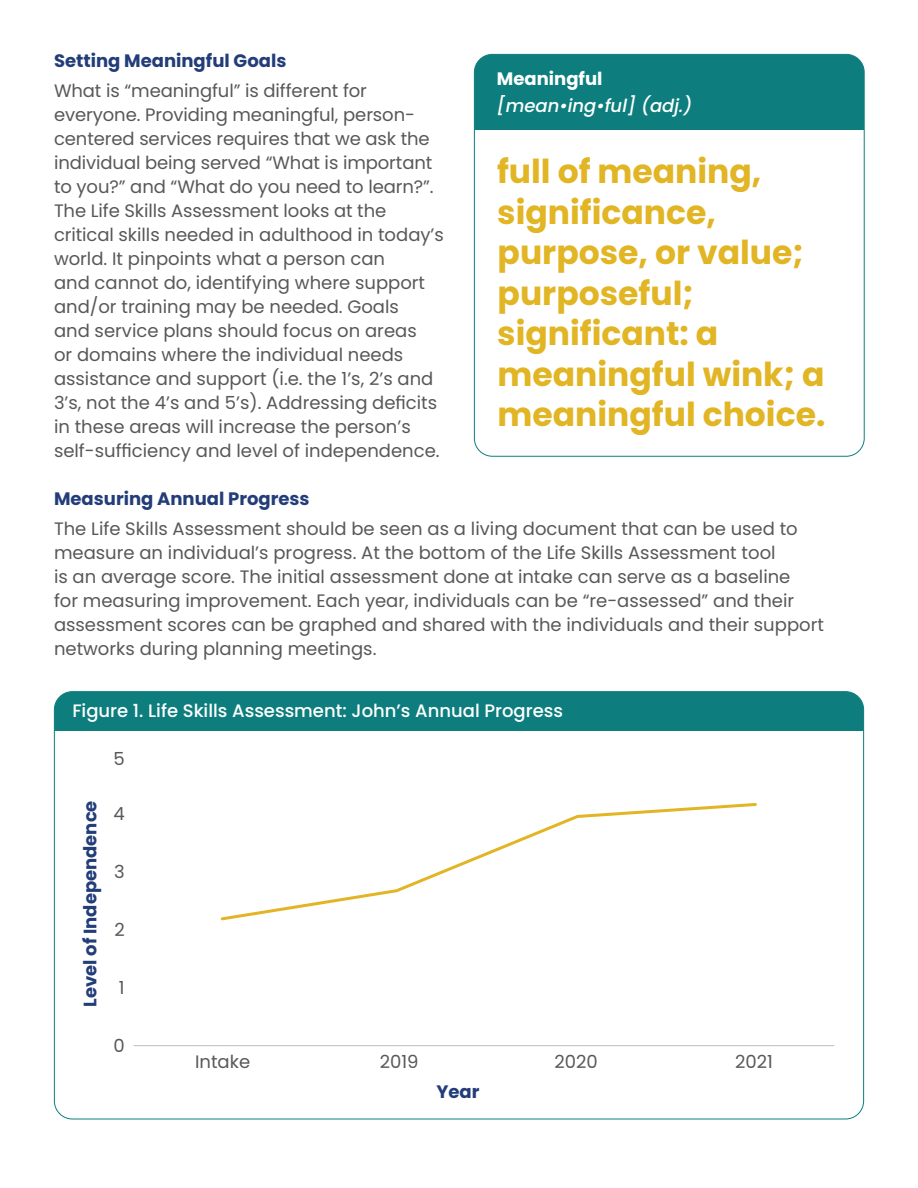
<style>
.page{position:relative;width:918px;height:1188px;background:#fff}
.page>*{position:absolute;margin:0;border:0;box-sizing:border-box;transform-origin:0 0}
.t1{font:700 33px/40.5px "Poppins";color:#e1b524}
.t2{font:18px/24px "Poppins";color:#57585a}
.t3{font:700 18px "Poppins";color:#233d79}
.t4{font:500 18px "Poppins";color:#fff}
.t5{font:italic 500 18px "Poppins";color:#fff}
.t6{font:700 18px "Poppins";color:#fff}
</style>
<div class="page">
<div style="left:474px;top:54px;width:390px;height:76px;background:#0d7e7d"></div>
<div style="left:54px;top:692px;width:810px;height:39px;background:#0d7e7d"></div>
<hr style="left:134px;top:1045px;width:700px;height:1px;background:#bcbdc0">
<svg style="left:220px;top:803px;width:537px;height:118px"></svg>
<p class="t3" style="left:54px;top:50px;width:234px">Setting Meaningful Goals</p>
<p class="t2" style="left:54px;top:78px;width:391px">What is “meaningful” is different for everyone. Providing meaningful, person&shy;centered services requires that we ask the individual being served “What is important to you?” and “What do you need to learn?”.<br>The Life Skills Assessment looks at the critical skills needed in adulthood in today’s world. It pinpoints what a person can<br>and cannot do, identifying where support and/or training may be needed. Goals<br>and service plans should focus on areas<br>or domains where the individual needs assistance and support (i.e. the 1’s, 2’s and 3’s, not the 4’s and 5’s). Addressing deficits in these areas will increase the person’s self-sufficiency and level of independence.</p>
<p class="t6" style="left:497px;top:68px;width:107px">Meaningful</p>
<p class="t5" style="left:497px;top:95px;width:197px">[mean•ing•ful] (adj.)</p>
<p class="t1" style="left:497px;top:151px;width:330px">full of meaning, significance, purpose, or value; purposeful; significant: a meaningful wink; a meaningful choice.</p>
<p class="t3" style="left:54px;top:489px;width:257px">Measuring Annual Progress</p>
<p class="t2" style="left:54px;top:517px;width:771px">The Life Skills Assessment should be seen as a living document that can be used to measure an individual’s progress. At the bottom of the Life Skills Assessment tool<br>is an average score. The initial assessment done at intake can serve as a baseline<br>for measuring improvement. Each year, individuals can be “re-assessed” and their assessment scores can be graphed and shared with the individuals and their support networks during planning meetings.</p>
<p class="t4" style="left:72px;top:700px;width:492px">Figure 1. Life Skills Assessment: John’s Annual Progress</p>
<p class="t2" style="left:113px;top:747px;width:13px">5</p>
<p class="t3" style="left:80px;top:1007px;width:208px;rotate:-90deg">Level of Independence</p>
<p class="t2" style="left:113px;top:802px;width:13px">4</p>
<p class="t2" style="left:114px;top:860px;width:12px">3</p>
<p class="t2" style="left:114px;top:918px;width:12px">2</p>
<p class="t2" style="left:119px;top:975px;width:7px">1</p>
<p class="t2" style="left:113px;top:1033px;width:13px">0</p>
<p class="t2" style="left:195px;top:1049px;width:57px">Intake</p>
<p class="t2" style="left:380px;top:1049px;width:40px">2019</p>
<p class="t2" style="left:554px;top:1049px;width:45px">2020</p>
<p class="t2" style="left:735px;top:1049px;width:39px">2021</p>
<p class="t3" style="left:436px;top:1081px;width:45px">Year</p>
</div>
